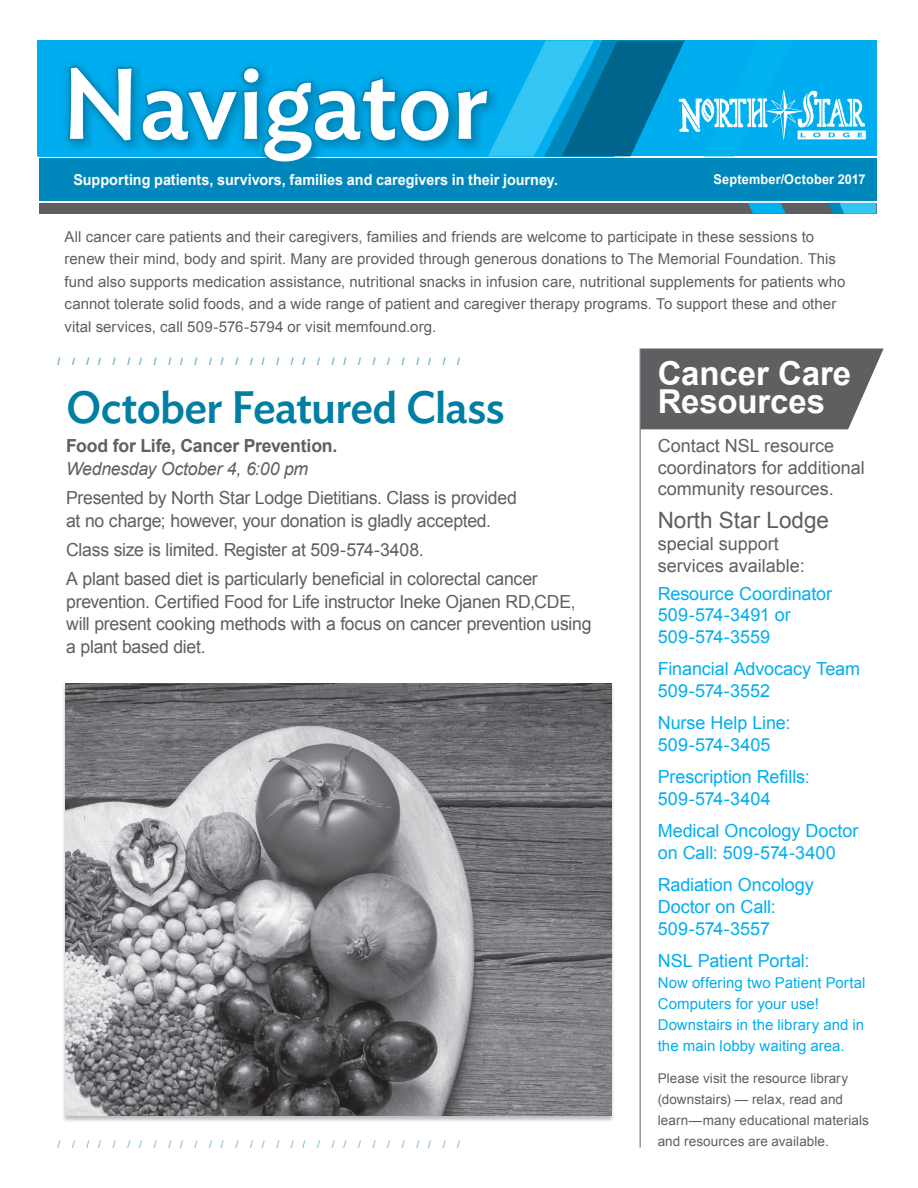
<style>
.page{position:relative;width:918px;height:1188px;background:#fff}
.page>*{position:absolute;margin:0;border:0;box-sizing:border-box;transform-origin:0 0}
.Glypha_bullets{font:500 99.3px "Ideal Sans";color:#fff}
.Glypha_bullets-2{font:500 45px "Ideal Sans";letter-spacing:-.02em;color:#007ea4}
.Glypha_bullets-3{font:700 33px/28.5px "Arial";letter-spacing:-.005em;color:#fff}
.t1{font:22.5px "Arial";color:#5f5f62}
.Glypha_bullets-4{font:18px/22.5px "Arial";letter-spacing:-.015em;color:#5f5f62}
.Glypha_bullets-5{font:18px/21.6px "Arial";letter-spacing:-.005em;color:#00aeef}
.Glypha_bullets-6{font:700 18px "Arial";letter-spacing:-.01em;color:#5f5f62}
.Glypha_bullets-7{font:italic 18px "Arial";letter-spacing:-.015em;color:#5f5f62}
.Glypha_bullets-8{font:15px/22.5px "Arial";letter-spacing:.005em;color:#5f5f62}
.Glypha_bullets-9{font:15px/21px "Arial";color:#00aeef}
.No_Indent_Paragraph{font:700 15px "Arial";color:#fff;scale:.96 1}
.Glypha_bullets-10{font:13.5px/21px "Arial";letter-spacing:.005em;color:#5f5f62}
.No_Indent_Paragraph-2{font:700 13.5px "Arial";letter-spacing:.015em;color:#fff;scale:.94 1}
.Glypha_bullets-11{font:700 10.5px "Arial";color:#61a9c6}
.Glypha_bullets-12{font:10.5px "Arial";color:#61a9c6}
</style>
<div class="page">
<div style="left:38px;top:63px;width:575px;height:93px;background:#00aeef"></div>
<div style="left:39px;top:203px;width:837px;height:11px;background:#5f5f62"></div>
<div style="left:39px;top:158px;width:837px;height:43px;background:#0088bc"></div>
<hr style="left:639px;top:349px;width:2px;height:799px;background:#939598">
<svg style="left:66px;top:40px;width:810px;height:174px"></svg>
<svg style="left:641px;top:349px;width:243px;height:80px;background:#6a6a6d"></svg>
<div style="left:62px;top:683px;width:553px;height:440px;background:#231f20;opacity:.3"></div>
<img style="left:65px;top:683px;width:547px;height:433px">
<p class="Glypha_bullets" style="left:62px;top:28px;width:428px">Navigator</p>
<p class="No_Indent_Paragraph" style="left:73px;top:170px;width:506px">Supporting patients, survivors, families and caregivers in their journey.</p>
<p class="No_Indent_Paragraph-2" style="left:714px;top:170px;width:163px">September/October 2017</p>
<p class="Glypha_bullets-8" style="left:65px;top:225px;width:783px">All cancer care patients and their caregivers, families and friends are welcome to participate in these sessions to renew their mind, body and spirit. Many are provided through generous donations to The Memorial Foundation. This fund also supports medication assistance, nutritional snacks in infusion care, nutritional supplements for patients who cannot tolerate solid foods, and a wide range of patient and caregiver therapy programs. To support these and other vital services, call 509-576-5794 or visit memfound.org.</p>
<p class="Glypha_bullets-11" style="left:57px;top:354px;width:404px">/ / / / / / / / / / / / / / / / / / / / / / / / / / / / / /</p>
<p class="Glypha_bullets-3" style="left:658px;top:360px;width:195px">Cancer Care<br>Resources</p>
<p class="Glypha_bullets-4" style="left:658px;top:435px;width:209px;line-height:21.6px">Contact NSL resource coordinators for additional community resources.</p>
<p class="t1" style="left:658px;top:506px;width:173px">North Star Lodge</p>
<p class="Glypha_bullets-4" style="left:658px;top:533px;width:149px;line-height:21.6px">special support services available:</p>
<p class="Glypha_bullets-5" style="left:658px;top:583px;width:176px">Resource Coordinator<br>509-574-3491 or<br>509-574-3559</p>
<p class="Glypha_bullets-5" style="left:658px;top:659px;width:204px">Financial Advocacy Team<br>509-574-3552</p>
<p class="Glypha_bullets-5" style="left:658px;top:713px;width:134px">Nurse Help Line:<br>509-574-3405</p>
<p class="Glypha_bullets-5" style="left:658px;top:767px;width:154px">Prescription Refills:<br>509-574-3404</p>
<p class="Glypha_bullets-5" style="left:658px;top:821px;width:202px">Medical Oncology Doctor on Call: 509-574-3400</p>
<p class="Glypha_bullets-5" style="left:658px;top:875px;width:158px">Radiation Oncology<br>Doctor on Call:<br>509-574-3557</p>
<p class="Glypha_bullets-5" style="left:658px;top:950px;width:153px">NSL Patient Portal:</p>
<p class="Glypha_bullets-9" style="left:658px;top:972px;width:209px">Now offering two Patient Portal<br>Computers for your use!<br>Downstairs in the library and in the main lobby waiting area.</p>
<p class="Glypha_bullets-10" style="left:658px;top:1068px;width:213px">Please visit the resource library (downstairs) — relax, read and learn—many educational materials and resources are available.</p>
<p class="Glypha_bullets-2" style="left:66px;top:372px;width:440px">October Featured Class</p>
<p class="Glypha_bullets-6" style="left:66px;top:434px;width:273px">Food for Life, Cancer Prevention.</p>
<p class="Glypha_bullets-7" style="left:66px;top:457px;width:244px">Wednesday October 4, 6:00 pm</p>
<p class="Glypha_bullets-4" style="left:66px;top:487px;width:452px">Presented by North Star Lodge Dietitians. Class is provided at no charge; however, your donation is gladly accepted.</p>
<p class="Glypha_bullets-4" style="left:66px;top:539px;width:359px">Class size is limited. Register at 509-574-3408.</p>
<p class="Glypha_bullets-4" style="left:66px;top:568px;width:527px">A plant based diet is particularly beneficial in colorectal cancer prevention. Certified Food for Life instructor Ineke Ojanen RD,CDE, will present cooking methods with a focus on cancer prevention using a plant based diet.</p>
<p class="Glypha_bullets-12" style="left:57px;top:1138px;width:404px">/ / / / / / / / / / / / / / / / / / / / / / / / / / / / / /</p>
</div>
